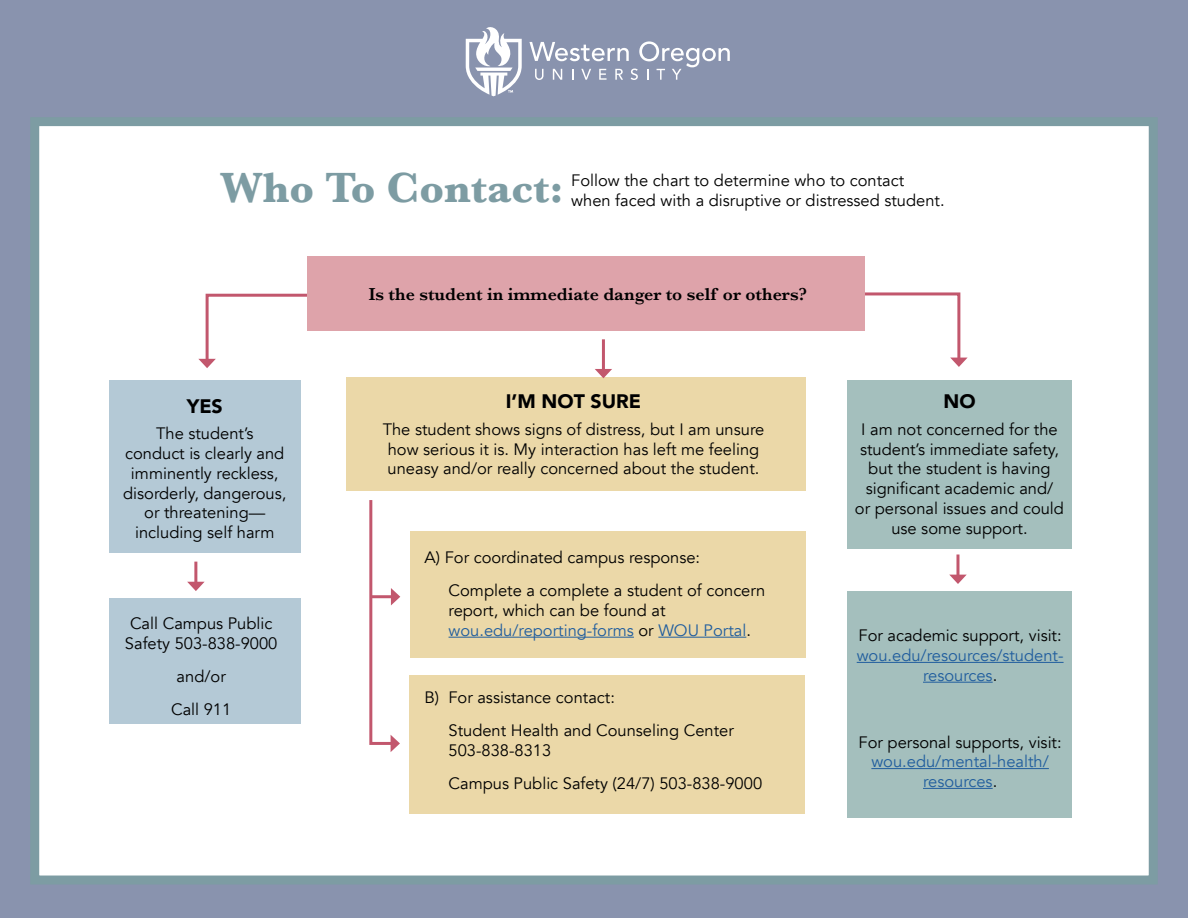
<style>
.page{position:relative;width:1188px;height:918px;background:#8993ae}
.page>*{position:absolute;margin:0;border:0;box-sizing:border-box;transform-origin:0 0}
.t1{font:700 43.95px "Baskerville";color:#7d9ca3}
.t2{font:900 19.5px "Avenir";color:#000}
.t3{font:600 18px "Baskerville";color:#000}
.t4{font:16.5px/19.8px "Avenir";color:#000}
.t5{font:16.5px/19.8px "Avenir";color:#215e9e;text-align:center}
.s1{color:#000}
</style>
<div class="page">
<svg style="left:466px;top:27px;width:56px;height:69px"></svg>
<svg style="left:529px;top:41px;width:201px;height:39px"></svg>
<div style="left:30px;top:117px;width:1128px;height:768px;background:#fff;border:9px solid #7d9ca3"></div>
<div style="left:346px;top:377px;width:460px;height:114px;background:#ebd8a8"></div>
<div style="left:109px;top:380px;width:192px;height:172px;background:#b4c9d6"></div>
<div style="left:109px;top:598px;width:192px;height:126px;background:#b4c9d6"></div>
<div style="left:847px;top:380px;width:225px;height:169px;background:#a4bfbd"></div>
<div style="left:847px;top:591px;width:225px;height:226px;background:#a4bfbd"></div>
<hr style="left:857px;top:662px;width:207px;height:1px;background:#215e9e">
<hr style="left:923px;top:682px;width:70px;height:1px;background:#215e9e">
<hr style="left:871px;top:768px;width:178px;height:1px;background:#215e9e">
<hr style="left:923px;top:788px;width:70px;height:1px;background:#215e9e">
<svg style="left:198px;top:292px;width:110px;height:76px"></svg>
<svg style="left:865px;top:292px;width:103px;height:75px"></svg>
<div style="left:308px;top:257px;width:557px;height:74px;background:#dea3aa"></div>
<hr style="left:956px;top:555px;width:3px;height:22px;background:#c2576d">
<svg style="left:949px;top:575px;width:18px;height:9px"></svg>
<hr style="left:194px;top:562px;width:3px;height:22px;background:#c2576d">
<svg style="left:187px;top:582px;width:18px;height:9px"></svg>
<svg style="left:369px;top:500px;width:31px;height:252px"></svg>
<div style="left:409px;top:676px;width:396px;height:138px;background:#ebd8a8"></div>
<div style="left:410px;top:531px;width:396px;height:127px;background:#ebd8a8"></div>
<hr style="left:449px;top:637px;width:185px;height:1px;background:#215e9e">
<hr style="left:658px;top:637px;width:88px;height:1px;background:#215e9e">
<hr style="left:602px;top:339px;width:3px;height:33px;background:#c2576d">
<svg style="left:595px;top:369px;width:17px;height:9px"></svg>
<h1 class="t1" style="left:221px;top:157px;width:344px">Who To Contact:</h1>
<p class="t4" style="left:571px;top:171px;width:375px">Follow the chart to determine who to contact when faced with a disruptive or distressed student.</p>
<p class="t2" style="left:187px;top:389px;width:38px">YES</p>
<p class="t4" style="left:123px;top:424px;width:165px;text-align:center">The student’s<br>conduct is clearly and imminently reckless, disorderly, dangerous, or threatening— including self harm</p>
<p class="t4" style="left:125px;top:613px;width:154px;text-align:center">Call Campus Public<br>Safety 503-838-9000</p>
<p class="t4" style="left:171px;top:660px;width:62px;line-height:33.3px;text-align:center">and/or<br>Call 911</p>
<p class="t3" style="left:369px;top:281px;width:439px">Is the student in immediate danger to self or others?</p>
<p class="t2" style="left:506px;top:385px;width:137px">I’M NOT SURE</p>
<p class="t4" style="left:383px;top:420px;width:383px">The student shows signs of distress, but I am unsure how serious it is. My interaction has left me feeling uneasy and/or really concerned about the student.</p>
<p class="t4" style="left:449px;top:541px;width:318px;line-height:33.3px;text-indent:-24px">A) For coordinated campus response:<br>Complete a complete a student of concern</p>
<p class="t5" style="left:449px;top:601px;width:304px;text-align:left"><span class="s1">report, which can be found at </span>wou.edu/reporting-forms <span class="s1">or</span> WOU Portal<span class="s1">.</span></p>
<p class="t4" style="left:449px;top:681px;width:287px;line-height:33.3px;text-indent:-24px">B) For assistance contact:<br>Student Health and Counseling Center</p>
<p class="t4" style="left:449px;top:734px;width:315px;line-height:33.3px">503-838-8313<br>Campus Public Safety (24/7) 503-838-9000</p>
<p class="t2" style="left:943px;top:385px;width:34px">NO</p>
<p class="t4" style="left:855px;top:420px;width:211px;text-align:center">I am not concerned for the student’s immediate safety, but the student is having significant academic and/<br>or personal issues and could use some support.</p>
<p class="t4" style="left:859px;top:626px;width:205px">For academic support, visit:</p>
<p class="t5" style="left:857px;top:646px;width:208px">wou.edu/resources/student&shy;resources<span class="s1">.</span></p>
<p class="t4" style="left:859px;top:732px;width:205px">For personal supports, visit:</p>
<p class="t5" style="left:871px;top:752px;width:179px">wou.edu/mental-health/ resources<span class="s1">.</span></p>
</div>
